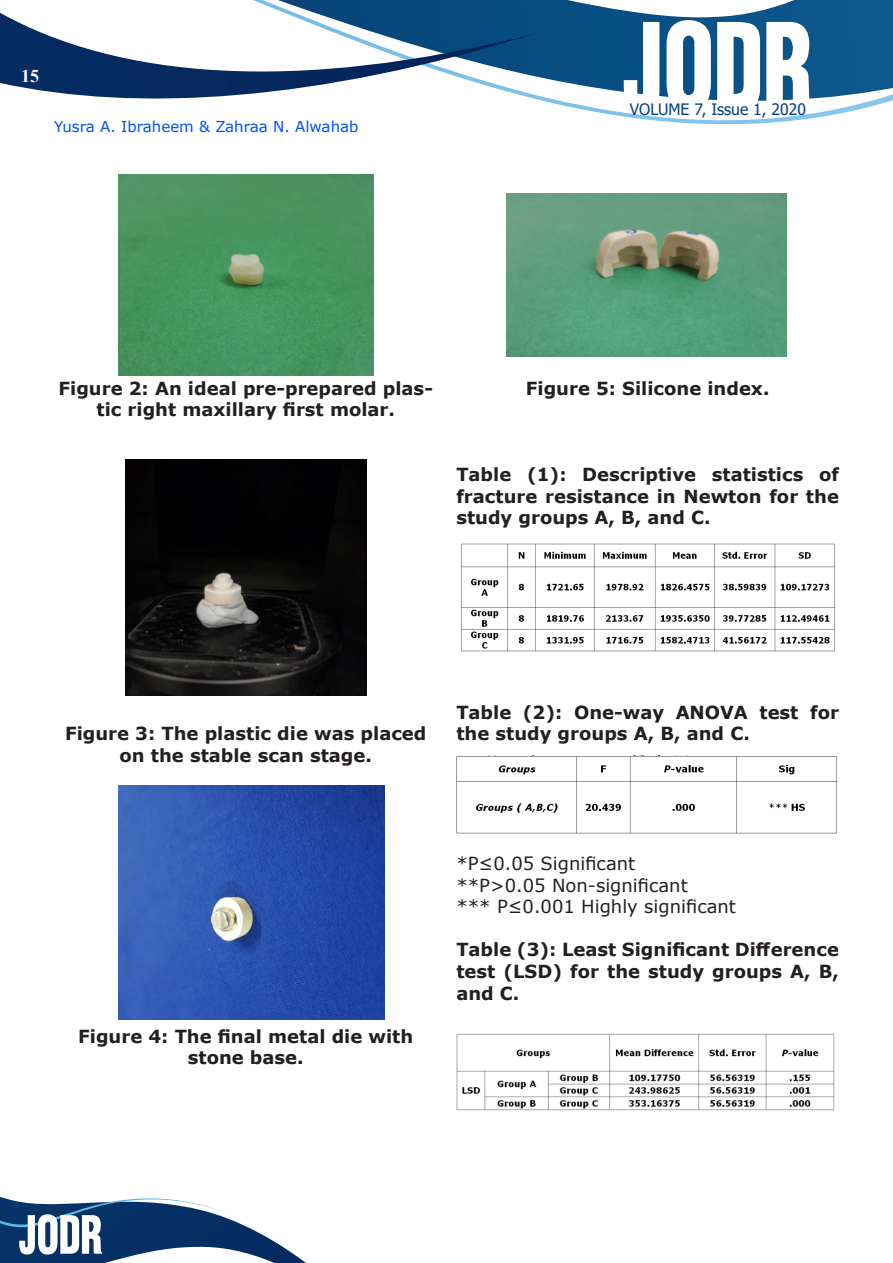
<style>
.page{position:relative;width:893px;height:1263px;background:#fff}
.page>*{position:absolute;margin:0;border:0;box-sizing:border-box;transform-origin:0 0}
.t1{font:700 18px/21.6px "Verdana";color:#231f20;text-align:center}
.t2{font:18px/21.6px "Verdana";color:#231f20}
.t3{font:700 18px "Times New Roman";color:#fff}
.t4{font:15.75px "Tahoma";color:#083f8a}
.t5{font:15px "Verdana";color:#0050ff}
</style>
<div class="page">
<svg style="left:0;top:0;width:893px;height:272px"></svg>
<svg style="left:0;top:13px;width:536px;height:100px"></svg>
<svg style="left:624px;top:20px;width:188px;height:92px"></svg>
<svg style="left:0;top:1196px;width:306px;height:67px"></svg>
<img style="left:118px;top:174px;width:255px;height:201px">
<img style="left:125px;top:459px;width:241px;height:236px">
<img style="left:118px;top:785px;width:267px;height:234px">
<img style="left:507px;top:193px;width:280px;height:163px">
<img style="left:461px;top:543px;width:374px;height:109px">
<img style="left:456px;top:756px;width:381px;height:78px">
<img style="left:456px;top:1033px;width:379px;height:78px">
<p class="t3" style="left:21px;top:63px;width:19px">15</p>
<p class="t5" style="left:54px;top:116px;width:306px">Yusra A. Ibraheem &amp; Zahraa N. Alwahab</p>
<p class="t4" style="left:630px;top:98px;width:178px">VOLUME 7, Issue 1, 2020</p>
<p class="t1" style="left:59px;top:377px;width:376px">Figure 2: An ideal pre-prepared plas-</p>
<p class="t1" style="left:96px;top:399px;width:300px">tic right maxillary first molar.</p>
<p class="t1" style="left:526px;top:377px;width:245px">Figure 5: Silicone index.</p>
<p class="t1" style="left:819px;top:463px;width:21px">of</p>
<p class="t1" style="left:456px;top:463px;width:384px;text-align:left">Table<br>fracture resistance in Newton for the study groups A B, , and C.</p>
<p class="t1" style="left:527px;top:463px;width:41px">( 1 :)</p>
<p class="t1" style="left:582px;top:463px;width:115px">Descriptive</p>
<p class="t1" style="left:712px;top:463px;width:93px">statistics</p>
<p class="t1" style="left:65px;top:723px;width:363px">Figure 3: The plastic die was placed on the stable scan stage.</p>
<p class="t1" style="left:456px;top:701px;width:295px;text-align:left">Table<br>the study groups A B, , and C.</p>
<p class="t1" style="left:523px;top:701px;width:41px">( 2 :)</p>
<p class="t1" style="left:574px;top:701px;width:92px">One-way</p>
<p class="t1" style="left:676px;top:701px;width:74px">ANOVA</p>
<p class="t1" style="left:759px;top:701px;width:41px">test</p>
<p class="t1" style="left:810px;top:701px;width:30px">for</p>
<p class="t1" style="left:78px;top:1025px;width:337px">Figure 4: The final metal die with stone base.</p>
<p class="t2" style="left:456px;top:852px;width:281px">*P≤0.05 Significant<br>**P&gt;0.05 Non-significant<br>*** P≤0.001 Highly significant</p>
<p class="t1" style="left:456px;top:939px;width:384px;text-align:justify">Table (3 :) Least Significant Difference test (LSD) for the study groups A B, , and C.</p>
</div>
